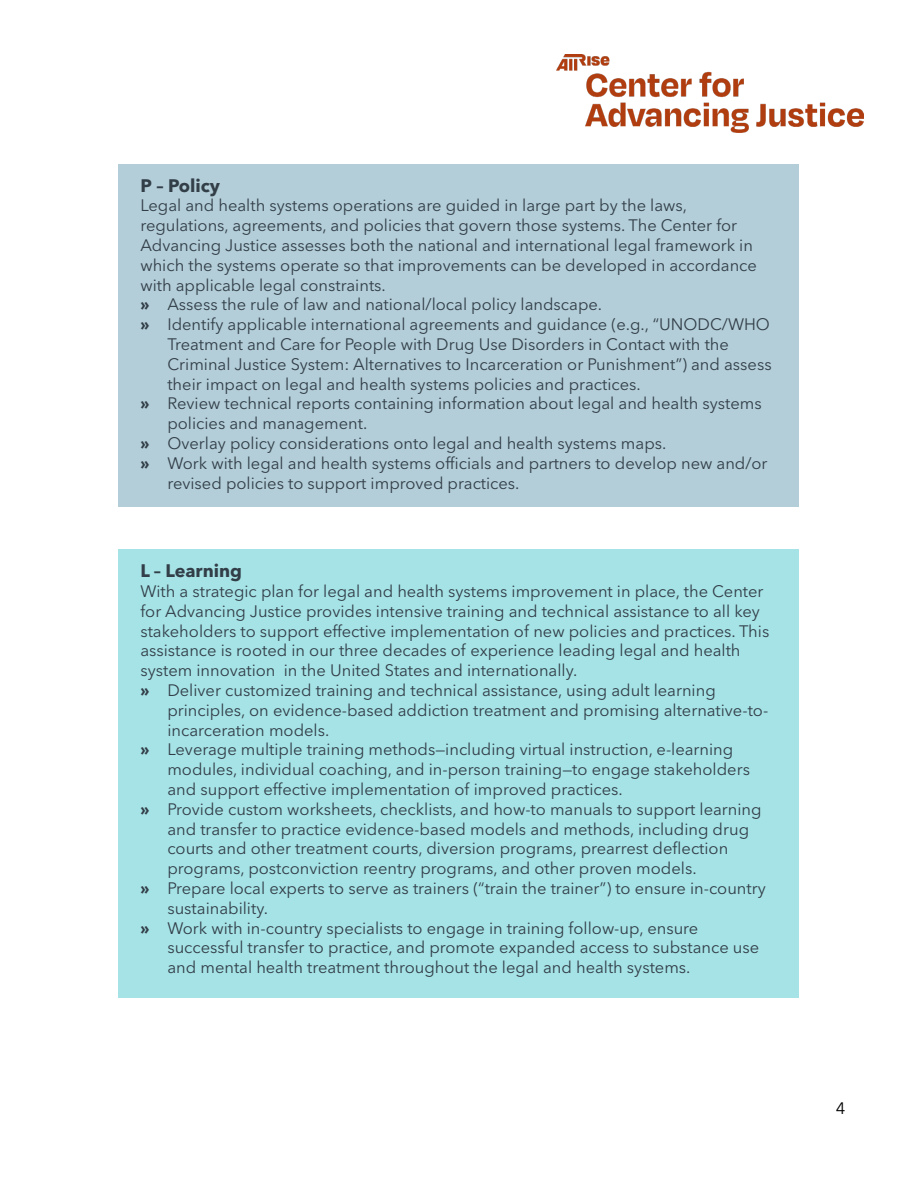
<style>
.page{position:relative;width:918px;height:1188px;background:#fff}
.page>*{position:absolute;margin:0;border:0;box-sizing:border-box;transform-origin:0 0}
.t1{font:700 18px "Avenir Next LT Pro";color:#323e48}
.t2{font:16.5px/19.8px "Avenir Next LT Pro";color:#323e48}
.t3{font:16.5px "Avenir Next LT Pro";color:#000}
.s1{font-weight:700}
</style>
<div class="page">
<div style="left:119px;top:164px;width:680px;height:343px;background:#b3ced8"></div>
<div style="left:119px;top:550px;width:680px;height:448px;background:#a6e3e6"></div>
<img style="left:557px;top:54px;width:307px;height:79px">
<p class="t1" style="left:140px;top:174px;width:81px">P – Policy</p>
<p class="t2" style="left:140px;top:196px;width:618px">Legal and health systems operations are guided in large part by the laws, regulations, agreements, and policies that govern those systems. The Center for Advancing Justice assesses both the national and international legal framework in which the systems operate so that improvements can be developed in accordance with applicable legal constraints.</p>
<p class="t2" style="left:140px;top:295px;width:463px"><span class="s1">»</span> Assess the rule of law and national/local policy landscape.</p>
<p class="t2" style="left:167px;top:315px;width:606px;text-indent:-27px"><span class="s1">»</span> Identify applicable international agreements and guidance (e.g., “UNODC/WHO Treatment and Care for People with Drug Use Disorders in Contact with the Criminal Justice System: Alternatives to Incarceration or Punishment”) and assess their impact on legal and health systems policies and practices.</p>
<p class="t2" style="left:167px;top:394px;width:596px;text-indent:-27px"><span class="s1">»</span> Review technical reports containing information about legal and health systems policies and management.</p>
<p class="t2" style="left:140px;top:433px;width:528px"><span class="s1">»</span> Overlay policy considerations onto legal and health systems maps.</p>
<p class="t2" style="left:167px;top:453px;width:602px;text-indent:-27px"><span class="s1">»</span> Work with legal and health systems officials and partners to develop new and/or revised policies to support improved practices.</p>
<p class="t1" style="left:140px;top:560px;width:103px">L – Learning</p>
<p class="t2" style="left:140px;top:581px;width:630px">With a strategic plan for legal and health systems improvement in place, the Center for Advancing Justice provides intensive training and technical assistance to all key stakeholders to support effective implementation of new policies and practices. This assistance is rooted in our three decades of experience leading legal and health system innovation in the United States and internationally.</p>
<p class="t2" style="left:167px;top:680px;width:602px;text-indent:-27px"><span class="s1">»</span> Deliver customized training and technical assistance, using adult learning principles, on evidence-based addiction treatment and promising alternative-to&shy;incarceration models.</p>
<p class="t2" style="left:167px;top:740px;width:584px;text-indent:-27px"><span class="s1">»</span> Leverage multiple training methods—including virtual instruction, e-learning modules, individual coaching, and in-person training—to engage stakeholders and support effective implementation of improved practices.</p>
<p class="t2" style="left:167px;top:799px;width:596px;text-indent:-27px"><span class="s1">»</span> Provide custom worksheets, checklists, and how-to manuals to support learning and transfer to practice evidence-based models and methods, including drug courts and other treatment courts, diversion programs, prearrest deflection programs, postconviction reentry programs, and other proven models.</p>
<p class="t2" style="left:167px;top:878px;width:600px;text-indent:-27px"><span class="s1">»</span> Prepare local experts to serve as trainers (“train the trainer”) to ensure in-country sustainability.</p>
<p class="t2" style="left:167px;top:918px;width:593px;text-indent:-27px"><span class="s1">»</span> Work with in-country specialists to engage in training follow-up, ensure successful transfer to practice, and promote expanded access to substance use and mental health treatment throughout the legal and health systems.</p>
<p class="t3" style="left:836px;top:1098px;width:11px">4</p>
</div>
